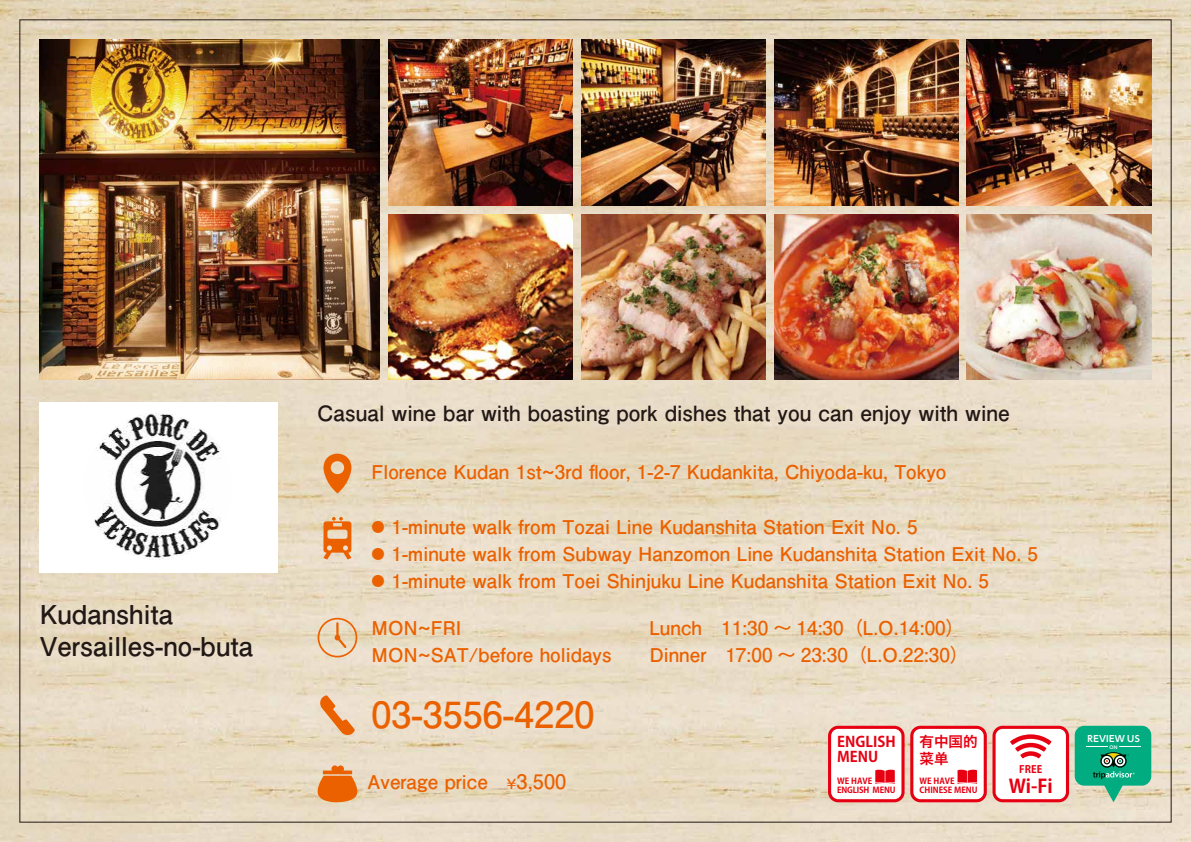
<style>
.page{position:relative;width:1191px;height:842px;background:#fff}
.page>*{position:absolute;margin:0;border:0;box-sizing:border-box;transform-origin:0 0}
.t1{font:700 36px "Futo Go B101 Pr 5";color:#eb6100}
.t2{font:700 26px/32px "Futo Go B101 Pr 5";color:#221815}
.t3{font:700 21px "Futo Go B101 Pr 5";color:#221815}
.t4{font:700 19px "Futo Go B101 Pr 5";color:#eb6100}
.t5{font:700 18.7px "Koz Go Pr 6 N";color:#e60012}
.t6{font:700 14.5px/15.6px "Koz Go Pr 6 N";color:#e60012}
.t7{font:14.5px/16.6px "Hiragino Sans GB W6";color:#e60012}
.t8{font:700 10.3px "Koz Go Pr 6 N";color:#e60012}
.t9{font:700 8.7px "UD Shin Go NT Pro De";letter-spacing:.04em;color:#fff}
.t10{font:700 8.3px/9.3px "Koz Go Pr 6 N";color:#e60012}
.t11{font:700 8.3px/9.3px "Koz Go Pr 6 N";letter-spacing:-.02em;color:#e60012}
.t12{font:700 4.5px "UD Shin Go NT Pro De";color:#fff}
.s1{font-family:"Koz Go Pr 6 N";font-weight:400;font-size:13.3px}
.s2{font-size:14px}
.s3{font-size:20px}
</style>
<div class="page">
<img style="left:0;top:0;width:1191px;height:842px">
<img style="left:388px;top:214px;width:185px;height:166px">
<img style="left:774px;top:214px;width:184px;height:166px">
<img style="left:581px;top:214px;width:184px;height:166px">
<img style="left:967px;top:214px;width:184px;height:166px">
<div style="left:40px;top:403px;width:238px;height:170px;background:#fff"></div>
<img style="left:40px;top:40px;width:340px;height:340px">
<img style="left:388px;top:40px;width:185px;height:166px">
<img style="left:967px;top:40px;width:184px;height:166px">
<img style="left:774px;top:40px;width:184px;height:166px">
<img style="left:581px;top:40px;width:184px;height:166px">
<img style="left:84px;top:413px;width:148px;height:147px;border-radius:74px">
<svg style="left:992px;top:726px;width:77px;height:76px"></svg>
<svg style="left:910px;top:726px;width:76px;height:76px"></svg>
<svg style="left:828px;top:726px;width:76px;height:76px"></svg>
<div style="left:1074px;top:726px;width:77px;height:60px;background:#00ac80;border-radius:9px"></div>
<svg style="left:1086px;top:752px;width:54px;height:50px"></svg>
<svg style="left:323px;top:454px;width:28px;height:39px"></svg>
<svg style="left:323px;top:517px;width:28px;height:42px"></svg>
<svg style="left:319px;top:695px;width:36px;height:41px"></svg>
<svg style="left:317px;top:618px;width:40px;height:39px;background:#e8c6a2"></svg>
<svg style="left:316px;top:765px;width:43px;height:37px;background:#e98940"></svg>
<h2 class="t2" style="left:40px;top:596px;width:215px">Kudanshita<br>Versailles-no-buta</h2>
<p class="t3" style="left:317px;top:396px;width:693px">Casual wine bar with boasting pork dishes that you can enjoy with wine</p>
<p class="t4" style="left:371px;top:457px;width:576px">Florence Kudan 1st~3rd floor, 1-2-7 Kudankita, Chiyoda-ku, Tokyo</p>
<p class="t4" style="left:371px;top:511px;width:548px"><span class="s1">●</span> 1-minute walk from Tozai Line Kudanshita Station Exit No. 5</p>
<p class="t4" style="left:371px;top:538px;width:668px"><span class="s1">●</span> 1-minute walk from Subway Hanzomon Line Kudanshita Station Exit No. 5</p>
<p class="t4" style="left:371px;top:565px;width:619px"><span class="s1">●</span> 1-minute walk from Toei Shinjuku Line Kudanshita Station Exit No. 5</p>
<p class="t4" style="left:371px;top:612px;width:92px">MON~FRI</p>
<p class="t4" style="left:649px;top:612px;width:317px">Lunch　11:30 ～ 14:30（L.O.14:00）</p>
<p class="t4" style="left:371px;top:639px;width:242px">MON~SAT/before holidays</p>
<p class="t4" style="left:649px;top:639px;width:321px">Dinner　17:00 ～ 23:30（L.O.22:30）</p>
<h1 class="t1" style="left:371px;top:686px;width:224px">03-3556-4220</h1>
<p class="t4" style="left:367px;top:767px;width:200px">Average price　<span class="s2">¥</span><span class="s3">3,500</span></p>
<p class="t6" style="left:837px;top:734px;width:60px">ENGLISH<br>MENU</p>
<p class="t11" style="left:837px;top:776px;width:60px">WE HAVE<br>ENGLISH MENU</p>
<p class="t7" style="left:919px;top:733px;width:60px">有中国的菜单</p>
<p class="t10" style="left:919px;top:776px;width:60px">WE HAVE<br>CHINESE MENU</p>
<p class="t8" style="left:1019px;top:764px;width:25px">FREE</p>
<p class="t5" style="left:1008px;top:775px;width:46px">Wi-Fi</p>
<p class="t9" style="left:1087px;top:731px;width:54px">REVIEW US</p>
<p class="t12" style="left:1109px;top:743px;width:10px">ON</p>
</div>
